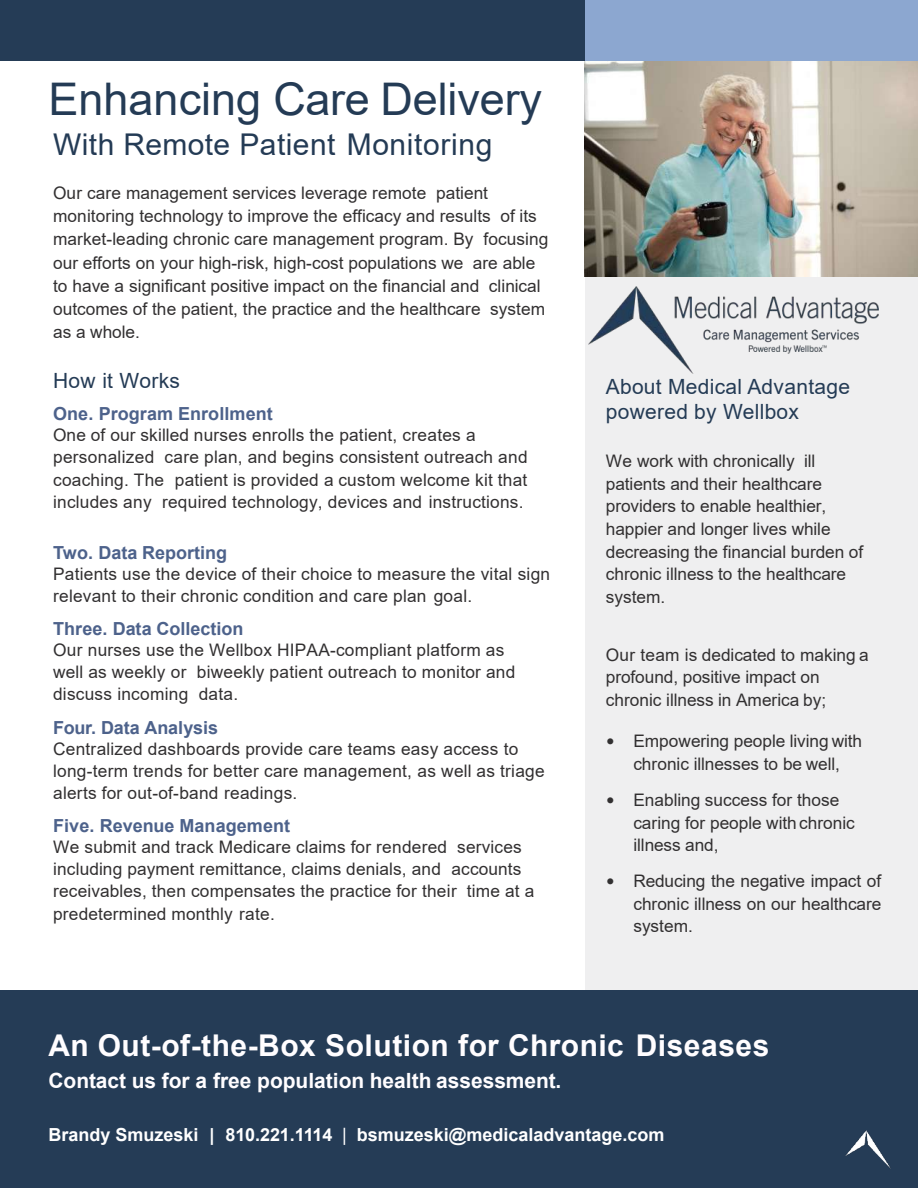
<style>
.page{position:relative;width:918px;height:1188px;background:#fff}
.page>*{position:absolute;margin:0;border:0;box-sizing:border-box;transform-origin:0 0}
.t1{font:45px "Arial";color:#243b55}
.t2{font:700 30px "Arial";letter-spacing:.015em;color:#fffdff}
.t3{font:30px "Arial";letter-spacing:.015em;color:#243b55}
.t4{font:21px/25.2px "Arial";letter-spacing:.015em;color:#243b55}
.t5{font:700 21px "Arial";color:#fffdff}
.t6{font:700 18px "Arial";color:#4d628b}
.t7{font:700 18px "Arial";color:#fff}
.t8{font:17.25px/22.5px "Arial";letter-spacing:.005em;color:#323031}
.s1{font-family:"Tahoma"}
.s2{font-weight:400}
</style>
<div class="page">
<div style="left:585px;top:276px;width:333px;height:717px;background:#efeff0"></div>
<img style="left:585px;top:60px;width:333px;height:216px">
<div style="left:0;top:0;width:585px;height:60px;background:#253c56"></div>
<div style="left:585px;top:0;width:333px;height:60px;background:#8ca7d0"></div>
<img style="left:589px;top:286px;width:290px;height:87px">
<div style="left:0;top:990px;width:918px;height:198px;background:#253c56"></div>
<img style="left:845px;top:1131px;width:45px;height:37px">
<h1 class="t1" style="left:49px;top:68px;width:495px">Enhancing Care Delivery</h1>
<h2 class="t3" style="left:53px;top:124px;width:441px">With Remote Patient Monitoring</h2>
<p class="t8" style="left:53px;top:181px;width:497px;line-height:23.2px">Our care management services leverage remote patient monitoring technology to improve the efficacy and results of its market-leading chronic care management program. By focusing our efforts on your high-risk, high-cost populations we are able to have a significant positive impact on the financial and clinical outcomes of the patient, the practice and the healthcare system as a whole.</p>
<p class="t4" style="left:53px;top:368px;width:129px">How it Works</p>
<p class="t6" style="left:53px;top:401px;width:221px">One. Program Enrollment</p>
<p class="t8" style="left:53px;top:423px;width:476px">One of our skilled nurses enrolls the patient, creates a personalized care plan, and begins consistent outreach and coaching. The patient is provided a custom welcome kit that includes any required technology, devices and instructions.</p>
<p class="t6" style="left:53px;top:540px;width:176px">Two. Data Reporting</p>
<p class="t8" style="left:53px;top:563px;width:499px;line-height:21.9px">Patients use the device of their choice to measure the vital sign relevant to their chronic condition and care plan goal.</p>
<p class="t6" style="left:53px;top:616px;width:192px">Three. Data Collection</p>
<p class="t8" style="left:53px;top:639px;width:464px">Our nurses use the Wellbox HIPAA-compliant platform as well as weekly or biweekly patient outreach to monitor and discuss incoming data.</p>
<p class="t6" style="left:53px;top:715px;width:167px">Four. Data Analysis</p>
<p class="t8" style="left:53px;top:737px;width:493px">Centralized dashboards provide care teams easy access to long-term trends for better care management, as well as triage alerts for out-of-band readings.</p>
<p class="t6" style="left:53px;top:813px;width:239px">Five. Revenue Management</p>
<p class="t8" style="left:53px;top:836px;width:483px">We submit and track Medicare claims for rendered services including payment remittance, claims denials, and accounts receivables, then compensates the practice for their time at a predetermined monthly rate.</p>
<p class="t4" style="left:606px;top:374px;width:246px">About Medical Advantage powered by Wellbox</p>
<p class="t8" style="left:606px;top:450px;width:259px">We work with chronically ill patients and their healthcare providers to enable healthier, happier and longer lives while decreasing the financial burden of chronic illness to the healthcare system.</p>
<p class="t8" style="left:606px;top:643px;width:264px">Our team is dedicated to making a profound, positive impact on chronic illness in America by;</p>
<p class="t8" style="left:606px;top:730px;width:257px;text-align:center"><span class="s1">•</span> Empowering people living with chronic illnesses to be well,</p>
<p class="t8" style="left:633px;top:789px;width:223px;text-indent:-27px"><span class="s1">•</span> Enabling success for those caring for people with chronic illness and,</p>
<p class="t8" style="left:633px;top:870px;width:250px;text-align:justify;text-indent:-27px"><span class="s1">•</span> Reducing the negative impact of chronic illness on our healthcare system.</p>
<h2 class="t2" style="left:49px;top:1024px;width:722px">An Out-of-the-Box Solution for Chronic Diseases</h2>
<p class="t5" style="left:49px;top:1066px;width:514px">Contact us for a free population health assessment.</p>
<p class="t7" style="left:49px;top:1122px;width:617px">Brandy Smuzeski | 810.221.1114 <span class="s2">|</span> bsmuzeski@medicaladvantage.com</p>
</div>
